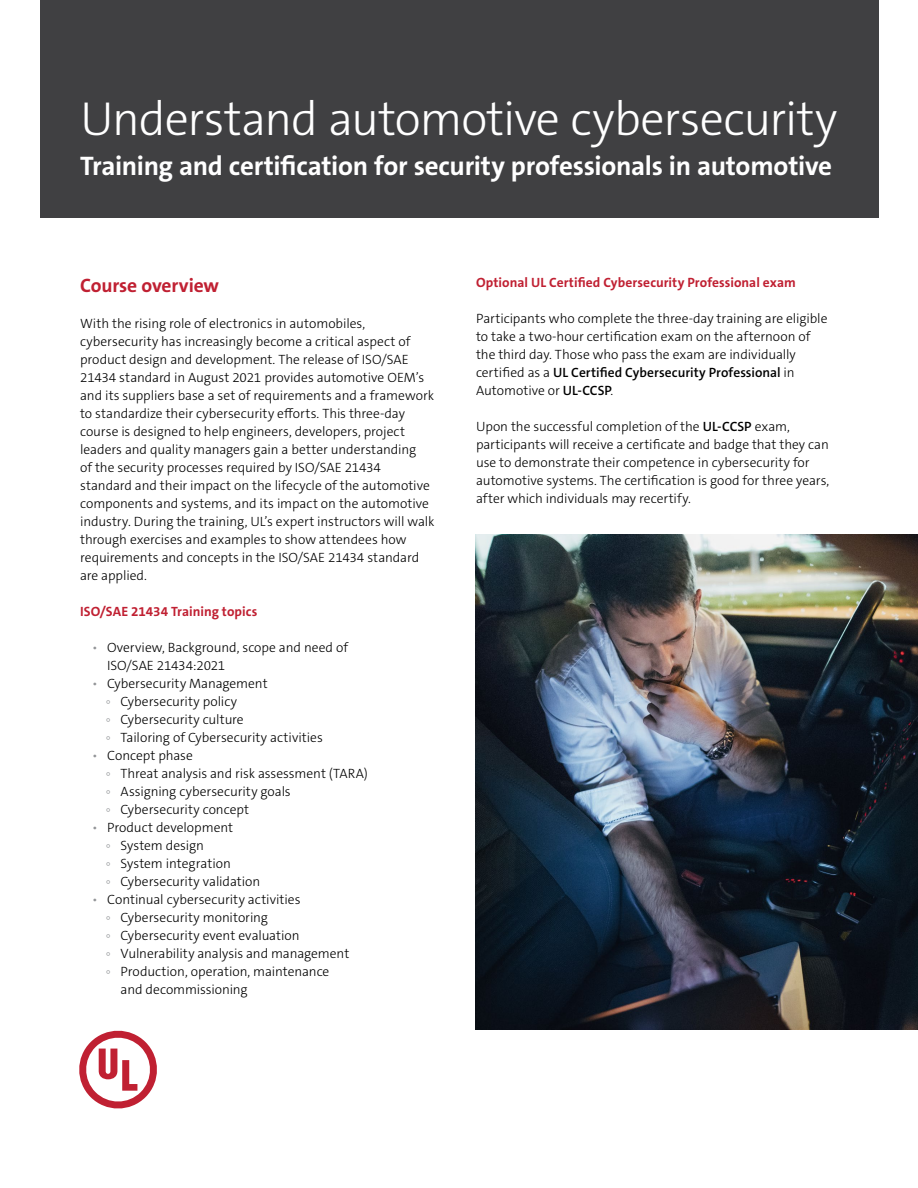
<style>
.page{position:relative;width:918px;height:1188px;background:#fff}
.page>*{position:absolute;margin:0;border:0;box-sizing:border-box;transform-origin:0 0}
.t1{font:300 48px "The Sans C5";letter-spacing:-.02em;color:#fff}
.t2{font:700 27px "The Sans C5";letter-spacing:-.01em;color:#fff}
.t3{font:700 19.5px "The Sans C5";letter-spacing:-.01em;color:#c02032}
.t4{font:300 13.5px/18px "The Sans C5";letter-spacing:-.005em;color:#000}
.t5{font:700 13.5px "The Sans C5";letter-spacing:.005em;color:#c02032}
.s1{color:#939598}
.s2{font-weight:600}
</style>
<div class="page">
<div style="left:40px;top:0;width:838px;height:218px;background:#404042"></div>
<svg style="left:79px;top:1030px;width:78px;height:79px"></svg>
<img style="left:476px;top:535px;width:442px;height:495px">
<h1 class="t1" style="left:80px;top:87px;width:759px">Understand automotive cybersecurity</h1>
<h2 class="t2" style="left:80px;top:149px;width:754px">Training and certification for security professionals in automotive</h2>
<h3 class="t3" style="left:80px;top:273px;width:140px">Course overview</h3>
<p class="t4" style="left:80px;top:314px;width:356px">With the rising role of electronics in automobiles, cybersecurity has increasingly become a critical aspect of product design and development. The release of ISO/SAE 21434 standard in August 2021 provides automotive OEM’s and its suppliers base a set of requirements and a framework to standardize their cybersecurity efforts. This three-day course is designed to help engineers, developers, project leaders and quality managers gain a better understanding<br>of the security processes required by ISO/SAE 21434 standard and their impact on the lifecycle of the automotive components and systems, and its impact on the automotive industry. During the training, UL’s expert instructors will walk through exercises and examples to show attendees how requirements and concepts in the ISO/SAE 21434 standard are applied.</p>
<p class="t5" style="left:80px;top:602px;width:179px">ISO/SAE 21434 Training topics</p>
<p class="t4" style="left:107px;top:638px;width:243px;text-indent:-15px"><span class="s1">•</span> Overview, Background, scope and need of<br>ISO/SAE 21434:2021</p>
<p class="t4" style="left:106px;top:674px;width:219px;text-indent:-14px"><span class="s1">•</span> Cybersecurity Management<br><span class="s1">◦</span> Cybersecurity policy<br><span class="s1">◦</span> Cybersecurity culture<br><span class="s1">◦</span> Tailoring of Cybersecurity activities</p>
<p class="t4" style="left:106px;top:746px;width:264px;text-indent:-14px"><span class="s1">•</span> Concept phase<br><span class="s1">◦</span> Threat analysis and risk assessment (TARA) <span class="s1">◦</span> Assigning cybersecurity goals<br><span class="s1">◦</span> Cybersecurity concept</p>
<p class="t4" style="left:106px;top:818px;width:156px;text-indent:-14px"><span class="s1">•</span> Product development<br><span class="s1">◦</span> System design<br><span class="s1">◦</span> System integration<br><span class="s1">◦</span> Cybersecurity validation</p>
<p class="t4" style="left:92px;top:890px;width:210px"><span class="s1">•</span> Continual cybersecurity activities</p>
<p class="t4" style="left:106px;top:908px;width:164px"><span class="s1">◦</span> Cybersecurity monitoring</p>
<p class="t4" style="left:106px;top:926px;width:196px"><span class="s1">◦</span> Cybersecurity event evaluation</p>
<p class="t4" style="left:106px;top:944px;width:245px"><span class="s1">◦</span> Vulnerability analysis and management</p>
<p class="t4" style="left:106px;top:962px;width:225px"><span class="s1">◦</span> Production, operation, maintenance</p>
<p class="t4" style="left:121px;top:980px;width:129px">and decommissioning</p>
<p class="t5" style="left:476px;top:274px;width:321px">Optional UL Certified Cybersecurity Professional exam</p>
<p class="t4" style="left:476px;top:310px;width:353px">Participants who complete the three-day training are eligible to take a two-hour certification exam on the afternoon of the third day. Those who pass the exam are individually certified as a <span class="s2">UL Certified Cybersecurity Professional</span> in Automotive or <span class="s2">UL-CCSP</span>.</p>
<p class="t4" style="left:476px;top:418px;width:355px">Upon the successful completion of the <span class="s2">UL-CCSP</span> exam, participants will receive a certificate and badge that they can use to demonstrate their competence in cybersecurity for automotive systems. The certification is good for three years, after which individuals may recertify.</p>
</div>
